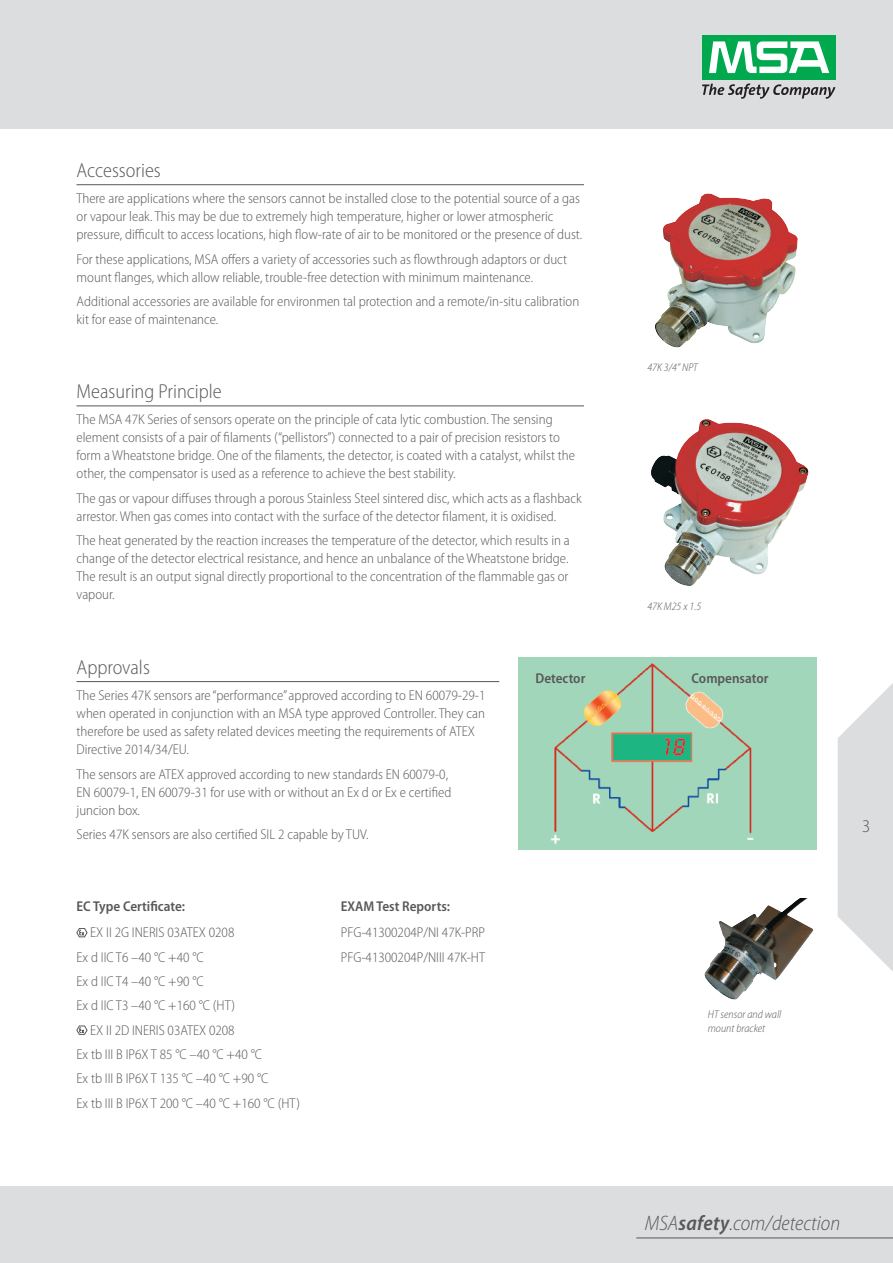
<style>
.page{position:relative;width:893px;height:1263px;background:#fff}
.page>*{position:absolute;margin:0;border:0;box-sizing:border-box;transform-origin:0 0}
.t1{font:italic 300 semi-condensed 21px "Myriad Pro";color:#57585a}
.t2{font:300 semi-condensed 20.25px "Myriad Pro";color:#57585a}
.t3{font:300 semi-condensed 18px "Myriad Pro";color:#57585a}
.t4{font:300 semi-condensed 14.25px/18px "Myriad Pro";color:#57585a}
.t5{font:600 semi-condensed 14.25px "Myriad Pro";color:#57585a}
.t6{font:italic 300 semi-condensed 11.25px/13.5px "Myriad Pro";color:#57585a}
.s1{font-weight:600}
</style>
<div class="page">
<div style="left:0;top:1186px;width:893px;height:77px;background:#dcdddf"></div>
<svg style="left:838px;top:683px;width:55px;height:288px"></svg>
<hr style="left:636px;top:1237px;width:257px;height:1px;background:#57585a">
<img style="left:519px;top:658px;width:297px;height:191px">
<img style="left:655px;top:193px;width:143px;height:155px">
<img style="left:651px;top:419px;width:158px;height:167px">
<img style="left:704px;top:898px;width:110px;height:102px">
<div style="left:779px;top:307px;width:38px;height:56px;background:#fff"></div>
<div style="left:647px;top:414px;width:25px;height:37px;background:#fff"></div>
<div style="left:0;top:0;width:893px;height:129px;background:#dcdddf"></div>
<div style="left:702px;top:35px;width:134px;height:44px;background:#00a94e"></div>
<svg style="left:709px;top:41px;width:120px;height:32px"></svg>
<svg style="left:702px;top:83px;width:133px;height:16px"></svg>
<hr style="left:77px;top:184px;width:507px;height:1px;background:#57585a">
<hr style="left:77px;top:405px;width:507px;height:1px;background:#57585a">
<hr style="left:77px;top:681px;width:422px;height:1px;background:#57585a">
<svg style="left:77px;top:928px;width:10px;height:9px"></svg>
<svg style="left:77px;top:1026px;width:10px;height:9px"></svg>
<h2 class="t2" style="left:77px;top:163px;width:86px">Accessories</h2>
<p class="t4" style="left:77px;top:191px;width:507px">There are applications where the sensors cannot be installed close to the potential source of a gas or vapour leak. This may be due to extremely high temperature, higher or lower atmospheric pressure, difficult to access locations, high flow-rate of air to be monitored or the presence of dust.</p>
<p class="t4" style="left:77px;top:251px;width:492px">For these applications, MSA offers a variety of accessories such as flowthrough adaptors or duct mount flanges, which allow reliable, trouble-free detection with minimum maintenance.</p>
<p class="t4" style="left:77px;top:293px;width:504px">Additional accessories are available for environmen tal protection and a remote/in-situ calibration kit for ease of maintenance.</p>
<h2 class="t2" style="left:77px;top:384px;width:147px">Measuring Principle</h2>
<p class="t4" style="left:77px;top:412px;width:500px">The MSA 47K Series of sensors operate on the principle of cata lytic combustion. The sensing element consists of a pair of filaments (“pellistors”) connected to a pair of precision resistors to form a Wheatstone bridge. One of the filaments, the detector, is coated with a catalyst, whilst the other, the compensator is used as a reference to achieve the best stability.</p>
<p class="t4" style="left:77px;top:490px;width:507px">The gas or vapour diffuses through a porous Stainless Steel sintered disc, which acts as a flashback arrestor. When gas comes into contact with the surface of the detector filament, it is oxidised.</p>
<p class="t4" style="left:77px;top:533px;width:495px;text-align:justify">The heat generated by the reaction increases the temperature of the detector, which results in a change of the detector electrical resistance, and hence an unbalance of the Wheatstone bridge.<br>The result is an output signal directly proportional to the concentration of the flammable gas or vapour.</p>
<p class="t6" style="left:647px;top:361px;width:52px">47K 3/4” NPT</p>
<p class="t6" style="left:647px;top:601px;width:55px">47KM25 x 1.5</p>
<h2 class="t2" style="left:77px;top:659px;width:75px">Approvals</h2>
<p class="t4" style="left:77px;top:687px;width:411px">The Series 47K sensors are “performance”approved according to EN 60079-29-1 when operated in conjunction with an MSA type approved Controller. They can therefore be used as safety related devices meeting the requirements of ATEX Directive 2014/34/EU.</p>
<p class="t4" style="left:77px;top:766px;width:376px">The sensors are ATEX approved according to new standards EN 60079-0,<br>EN 60079-1, EN 60079-31 for use with or without an Ex d or Ex e certified juncion box.</p>
<p class="t4" style="left:77px;top:826px;width:293px">Series 47K sensors are also certified SIL 2 capable by TUV.</p>
<p class="t5" style="left:77px;top:901px;width:110px">EC Type Certificate:</p>
<p class="t4" style="left:90px;top:924px;width:146px">EX II 2G INERIS 03ATEX 0208</p>
<p class="t4" style="left:77px;top:949px;width:129px">Ex d IIC T6 –40 °C +40 °C</p>
<p class="t4" style="left:77px;top:973px;width:129px">Ex d IIC T4 –40 °C +90 °C</p>
<p class="t4" style="left:77px;top:998px;width:160px">Ex d IIC T3 –40 °C +160 °C (HT)</p>
<p class="t4" style="left:90px;top:1022px;width:146px">EX II 2D INERIS 03ATEX 0208</p>
<p class="t4" style="left:77px;top:1046px;width:187px">Ex tb III B IP6X T 85 °C –40 °C +40 °C</p>
<p class="t4" style="left:77px;top:1071px;width:193px">Ex tb III B IP6X T 135 °C –40 °C +90 °C</p>
<p class="t4" style="left:77px;top:1095px;width:225px">Ex tb III B IP6X T 200 °C –40 °C +160 °C (HT)</p>
<p class="t5" style="left:341px;top:901px;width:111px">EXAM Test Reports:</p>
<p class="t4" style="left:341px;top:921px;width:146px;line-height:24.5px">PFG-41300204P/NI 47K-PRP<br>PFG-41300204P/NIII 47K-HT</p>
<p class="t5" style="left:535px;top:673px;width:51px">Detector</p>
<p class="t5" style="left:692px;top:673px;width:78px">Compensator</p>
<p class="t6" style="left:708px;top:1008px;width:75px">HT sensor and wall mount bracket</p>
<p class="t3" style="left:862px;top:819px;width:10px">3</p>
<h1 class="t1" style="left:645px;top:1215px;width:197px">MSA<span class="s1">safety</span>.com/detection</h1>
</div>
